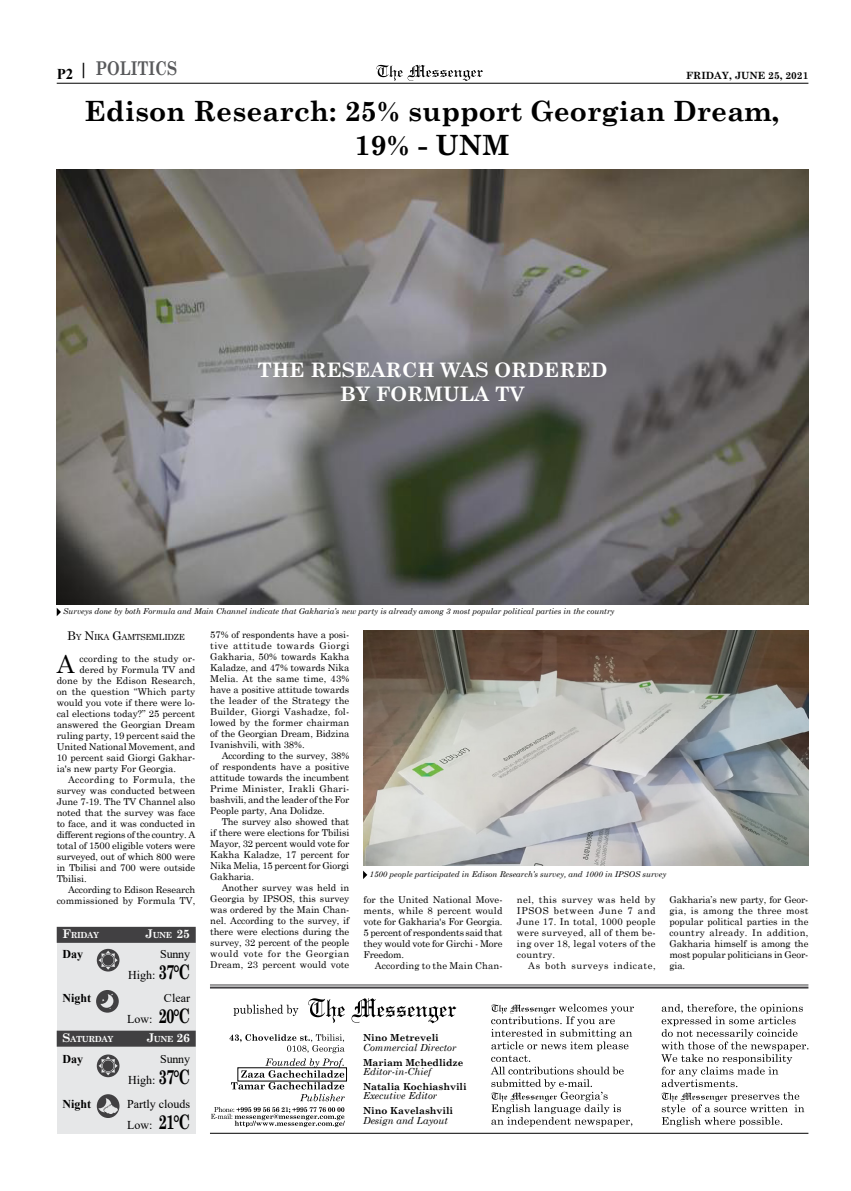
<style>
.page{position:relative;width:851px;height:1191px;background:#fff}
.page>*{position:absolute;margin:0;border:0;box-sizing:border-box;transform-origin:0 0}
.t1{font:700 28px/33.6px "Century Schoolbook";color:#000;text-align:center}
.t2{font:24.7px "Century Schoolbook";color:#000}
.t3{font:700 20px/24px "Century Schoolbook";color:#fff;text-align:center}
.t4{font:700 19px "Century Schoolbook";color:#58595b;scale:.8 1}
.t5{font:700 15px "Times New Roman";color:#000}
.t6{font:12px/21.5px "Times New Roman";color:#000}
.t7{font:12px/21.5px "Times New Roman";letter-spacing:-.02em;color:#000;text-align:right}
.t8{font:700 12px "Times New Roman";color:#000}
.t9{font:700 12px "Century Schoolbook";color:#fff}
.t10{font:700 10px "Century Schoolbook";color:#000}
.t11{font:700 9.7px "Century Schoolbook";color:#000}
.t12{font:italic 9.7px "Century Schoolbook";color:#000}
.t13{font:9.5px/11px "Century Schoolbook";letter-spacing:-.005em;color:#000;text-align:justify}
.t14{font:9.5px "Century Schoolbook";letter-spacing:.015em;color:#000}
.t15{font:9.5px "Century Schoolbook";letter-spacing:.02em;color:#000}
.t16{font:9.5px "Century Schoolbook";letter-spacing:.035em;color:#000}
.t17{font:9.5px "Century Schoolbook";letter-spacing:.055em;color:#000}
.t18{font:8.4px "Century Schoolbook";letter-spacing:-.03em;color:#000}
.t19{font:700 8.4px "Century Schoolbook";letter-spacing:-.045em;color:#fff}
.t20{font:italic 8px "Century Schoolbook";color:#000}
.s1{font-size:17px;color:#000}
.s2{font-size:12px}
.s3{font-size:8.4px}
.s4{font-family:"Century Schoolbook";font-weight:700;font-size:20px}
</style>
<div class="page">
<hr style="left:57px;top:83px;width:751px;height:1px;background:#000">
<svg style="left:376px;top:65px;width:107px;height:16px"></svg>
<img style="left:57px;top:169px;width:751px;height:435px">
<div style="left:57px;top:929px;width:139px;height:205px;background:#e6e7e8"></div>
<div style="left:57px;top:1030px;width:139px;height:16px;background:#414042"></div>
<div style="left:57px;top:926px;width:139px;height:16px;background:#414042"></div>
<svg style="left:490px;top:1003px;width:143px;height:123px"></svg>
<svg style="left:661px;top:1003px;width:147px;height:123px"></svg>
<svg style="left:308px;top:998px;width:148px;height:25px"></svg>
<svg style="left:233px;top:1004px;width:65px;height:12px"></svg>
<div style="left:237px;top:1067px;width:110px;height:14px;border:1px solid #000"></div>
<svg style="left:211px;top:1107px;width:134px;height:20px"></svg>
<svg style="left:229px;top:1034px;width:116px;height:67px"></svg>
<hr style="left:210px;top:1133px;width:598px;height:1px;background:#000">
<hr style="left:210px;top:984px;width:598px;height:1px;background:#414042">
<hr style="left:210px;top:986px;width:598px;height:2px;background:#414042">
<svg style="left:97px;top:1094px;width:22px;height:24px"></svg>
<svg style="left:96px;top:990px;width:23px;height:22px"></svg>
<svg style="left:363px;top:870px;width:4px;height:9px"></svg>
<svg style="left:57px;top:608px;width:4px;height:8px"></svg>
<svg style="left:97px;top:949px;width:22px;height:22px"></svg>
<svg style="left:97px;top:1054px;width:22px;height:23px"></svg>
<img style="left:363px;top:631px;width:445px;height:234px">
<h3 class="t5" style="left:57px;top:63px;width:18px">P2</h3>
<h3 class="t4" style="left:79px;top:54px;width:124px"><span class="s1">|</span> POLITICS</h3>
<h1 class="t1" style="left:85px;top:93px;width:696px">Edison Research: 25% support Georgian Dream,<br>19% - UNM</h1>
<p class="t10" style="left:686px;top:67px;width:124px">FRIDAY, JUNE 25, 2021</p>
<h3 class="t3" style="left:257px;top:356px;width:351px">THE RESEARCH WAS ORDERED<br>BY FORMULA TV</h3>
<p class="t20" style="left:63px;top:605px;width:553px">Surveys done by both Formula and Main Channel indicate that Gakharia’s new party is already among 3 most popular political parties in the country</p>
<p class="t13" style="left:210px;top:628px;width:140px">57% of respondents have a posi&shy;tive attitude towards Giorgi Gakharia, 50% towards Kakha Kaladze, and 47% towards Nika Melia. At the same time, 43% have a positive attitude towards the leader of the Strategy the Builder, Giorgi Vashadze, fol&shy;lowed by the former chairman of the Georgian Dream, Bidzina Ivanishvili, with 38%.</p>
<p class="t13" style="left:210px;top:749px;width:140px;text-indent:11px">According to the survey, 38% of respondents have a positive attitude towards the incumbent Prime Minister, Irakli Ghari&shy;bashvili, and the leader of the For People party, Ana Dolidze.</p>
<p class="t13" style="left:210px;top:815px;width:140px;text-indent:11px">The survey also showed that if there were elections for Tbilisi Mayor, 32 percent would vote for Kakha Kaladze, 17 percent for Nika Melia, 15 percent for Giorgi Gakharia.</p>
<p class="t13" style="left:210px;top:881px;width:140px;text-indent:11px">Another survey was held in Georgia by IPSOS, this survey was ordered by the Main Chan&shy;nel. According to the survey, if there were elections during the survey, 32 percent of the people would vote for the Georgian Dream, 23 percent would vote</p>
<p class="t13" style="left:669px;top:893px;width:140px">Gakharia’s new party, for Geor&shy;gia, is among the three most popular political parties in the country already. In addition, Gakharia himself is among the most popular politicians in Geor&shy;gia.</p>
<p class="t18" style="left:67px;top:630px;width:119px"><span class="s2">B</span>Y <span class="s2">N</span>IKA <span class="s2">G</span>AMTSEMLIDZE</p>
<h2 class="t2" style="left:57px;top:643px;width:19px">A</h2>
<p class="t14" style="left:79px;top:651px;width:117px">ccording to the study or-</p>
<p class="t13" style="left:79px;top:663px;width:117px">dered by Formula TV and</p>
<p class="t14" style="left:57px;top:673px;width:140px">done by the Edison Research,</p>
<p class="t15" style="left:57px;top:684px;width:140px">on the question “Which party</p>
<p class="t13" style="left:57px;top:696px;width:140px">would you vote if there were lo-</p>
<p class="t13" style="left:57px;top:707px;width:140px">cal elections today?” 25 percent</p>
<p class="t13" style="left:57px;top:718px;width:140px">answered the Georgian Dream</p>
<p class="t13" style="left:57px;top:729px;width:140px">ruling party, 19 percent said the</p>
<p class="t13" style="left:57px;top:740px;width:140px">United National Movement, and</p>
<p class="t13" style="left:57px;top:751px;width:140px">10 percent said Giorgi Gakhar-</p>
<p class="t13" style="left:57px;top:762px;width:121px">ia's new party For Georgia.</p>
<p class="t16" style="left:68px;top:772px;width:129px">According to Formula, the</p>
<p class="t13" style="left:57px;top:784px;width:140px">survey was conducted between</p>
<p class="t13" style="left:57px;top:795px;width:140px">June 7-19. The TV Channel also</p>
<p class="t13" style="left:57px;top:806px;width:140px">noted that the survey was face</p>
<p class="t13" style="left:57px;top:817px;width:140px">to face, and it was conducted in</p>
<p class="t13" style="left:57px;top:828px;width:140px">different regions of the country. A</p>
<p class="t13" style="left:57px;top:839px;width:140px">total of 1500 eligible voters were</p>
<p class="t13" style="left:57px;top:850px;width:140px">surveyed, out of which 800 were</p>
<p class="t13" style="left:57px;top:861px;width:140px">in Tbilisi and 700 were outside</p>
<p class="t13" style="left:57px;top:872px;width:31px">Tbilisi.</p>
<p class="t13" style="left:68px;top:883px;width:129px">According to Edison Research</p>
<p class="t13" style="left:57px;top:894px;width:140px">commissioned by Formula TV,</p>
<p class="t20" style="left:369px;top:868px;width:298px">1500 people participated in Edison Research’s survey, and 1000 in IPSOS survey</p>
<p class="t13" style="left:363px;top:893px;width:140px">for the United National Move&shy;ments, while 8 percent would vote for Gakharia's For Georgia.<br>5 percent of respondents said that they would vote for Girchi - More Freedom.</p>
<p class="t14" style="left:375px;top:957px;width:129px">According to the Main Chan-</p>
<p class="t13" style="left:517px;top:893px;width:140px">nel, this survey was held by IPSOS between June 7 and June 17. In total, 1000 people were surveyed, all of them be&shy;ing over 18, legal voters of the country.</p>
<p class="t17" style="left:528px;top:957px;width:129px">As both surveys indicate,</p>
<p class="t19" style="left:62px;top:928px;width:38px"><span class="s2">F</span>RIDAY</p>
<p class="t9" style="left:145px;top:924px;width:46px">J<span class="s3">UNE</span> 25</p>
<p class="t8" style="left:62px;top:946px;width:22px">Day</p>
<p class="t7" style="left:128px;top:943px;width:63px;line-height:21px">Sunny<br>High: <span class="s4">37°C</span></p>
<p class="t8" style="left:62px;top:989px;width:30px">Night</p>
<p class="t6" style="left:127px;top:987px;width:64px;line-height:21px;text-align:right">Clear<br>Low: <span class="s4">20°C</span></p>
<p class="t19" style="left:62px;top:1032px;width:53px"><span class="s2">S</span>ATURDAY</p>
<p class="t9" style="left:146px;top:1028px;width:45px">J<span class="s3">UNE</span> 26</p>
<p class="t8" style="left:62px;top:1050px;width:22px">Day</p>
<p class="t7" style="left:128px;top:1047px;width:63px">Sunny<br>High: <span class="s4">37°C</span></p>
<p class="t8" style="left:62px;top:1095px;width:30px">Night</p>
<p class="t6" style="left:127px;top:1092px;width:64px">Partly clouds<br>Low: <span class="s4">21°C</span></p>
<p class="t11" style="left:363px;top:1030px;width:77px">Nino Metreveli</p>
<p class="t12" style="left:363px;top:1040px;width:95px">Commercial Director</p>
<p class="t11" style="left:363px;top:1054px;width:102px">Mariam Mchedlidze</p>
<p class="t12" style="left:363px;top:1064px;width:70px">Editor-in-Chief</p>
<p class="t11" style="left:363px;top:1079px;width:105px">Natalia Kochiashvili</p>
<p class="t12" style="left:363px;top:1088px;width:76px">Executive Editor</p>
<p class="t11" style="left:363px;top:1103px;width:92px">Nino Kavelashvili</p>
<p class="t12" style="left:363px;top:1112px;width:86px">Design and Layout</p>
</div>
